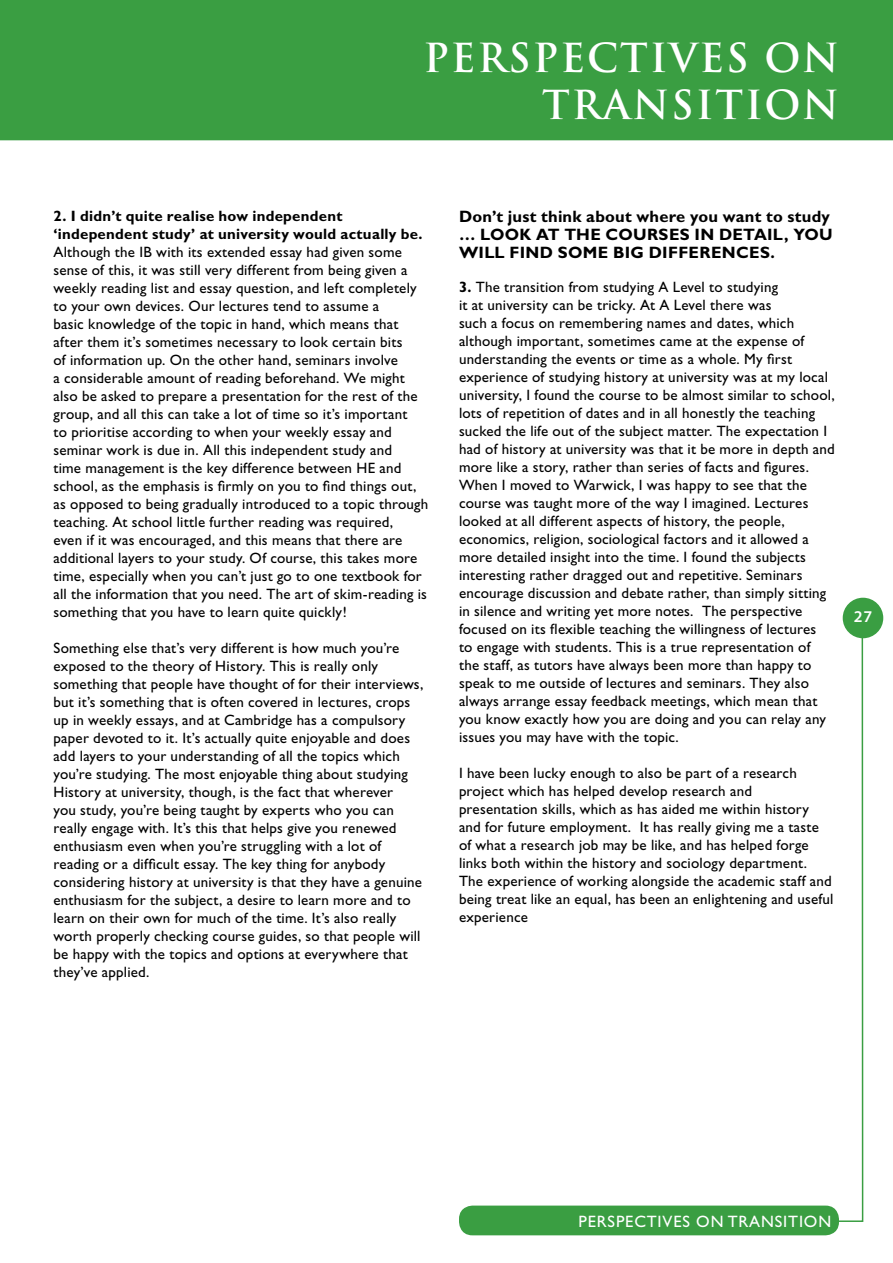
<style>
.page{position:relative;width:893px;height:1263px;background:#fff}
.page>*{position:absolute;margin:0;border:0;box-sizing:border-box;transform-origin:0 0}
.t1{font:700 39px/46.8px "Trajan Pro";letter-spacing:.05em;color:#fff;text-align:right}
.t2{font:700 16.5px/18px "Gill Sans";letter-spacing:.015em;color:#000}
.t3{font:16.5px "Gill Sans";letter-spacing:.05em;color:#fff}
.t4{font:600 16.5px "Myriad Pro";color:#fff}
.t5{font:15px/18px "Gill Sans";letter-spacing:.015em;color:#000}
.t6{font:700 15px/18px "Gill Sans";letter-spacing:.015em;color:#000}
.s1{font-weight:700}
</style>
<div class="page">
<svg style="left:833px;top:630px;width:31px;height:592px"></svg>
<div style="left:843px;top:598px;width:40px;height:40px;background:#3a9e42;border-radius:50%"></div>
<div style="left:459px;top:1205px;width:380px;height:30px;background:#3a9e42;border-radius:14px"></div>
<div style="left:0;top:0;width:893px;height:140px;background:#3a9e42"></div>
<h1 class="t1" style="left:423px;top:35px;width:417px">PERSPECTIVES ON<br>TRANSITION</h1>
<p class="t6" style="left:53px;top:207px;width:371px">2. I didn’t quite realise how independent ‘independent study’ at university would actually be.</p>
<p class="t5" style="left:53px;top:243px;width:376px">Although the IB with its extended essay had given some sense of this, it was still very different from being given a weekly reading list and essay question, and left completely to your own devices. Our lectures tend to assume a<br>basic knowledge of the topic in hand, which means that after them it’s sometimes necessary to look certain bits<br>of information up. On the other hand, seminars involve<br>a considerable amount of reading beforehand. We might also be asked to prepare a presentation for the rest of the group, and all this can take a lot of time so it’s important<br>to prioritise according to when your weekly essay and seminar work is due in. All this independent study and<br>time management is the key difference between HE and school, as the emphasis is firmly on you to find things out, as opposed to being gradually introduced to a topic through teaching. At school little further reading was required,<br>even if it was encouraged, and this means that there are additional layers to your study. Of course, this takes more time, especially when you can’t just go to one textbook for all the information that you need. The art of skim-reading is something that you have to learn quite quickly!</p>
<p class="t5" style="left:53px;top:639px;width:371px">Something else that’s very different is how much you’re exposed to the theory of History. This is really only something that people have thought of for their interviews, but it’s something that is often covered in lectures, crops up in weekly essays, and at Cambridge has a compulsory paper devoted to it. It’s actually quite enjoyable and does add layers to your understanding of all the topics which you’re studying. The most enjoyable thing about studying History at university, though, is the fact that wherever<br>you study, you’re being taught by experts who you can really engage with. It’s this that helps give you renewed enthusiasm even when you’re struggling with a lot of reading or a difficult essay. The key thing for anybody considering history at university is that they have a genuine enthusiasm for the subject, a desire to learn more and to learn on their own for much of the time. It’s also really worth properly checking course guides, so that people will be happy with the topics and options at everywhere that they’ve applied.</p>
<p class="t2" style="left:459px;top:208px;width:375px">Don’t just think about where you want to study … LOOK AT THE COURSES IN DETAIL, YOU<br>WILL FIND SOME BIG DIFFERENCES.</p>
<p class="t5" style="left:459px;top:278px;width:377px"><span class="s1">3.</span> The transition from studying A Level to studying<br>it at university can be tricky. At A Level there was<br>such a focus on remembering names and dates, which although important, sometimes came at the expense of understanding the events or time as a whole. My first experience of studying history at university was at my local university, I found the course to be almost similar to school, lots of repetition of dates and in all honestly the teaching sucked the life out of the subject matter. The expectation I had of history at university was that it be more in depth and more like a story, rather than series of facts and figures.<br>When I moved to Warwick, I was happy to see that the course was taught more of the way I imagined. Lectures looked at all different aspects of history, the people, economics, religion, sociological factors and it allowed a more detailed insight into the time. I found the subjects interesting rather dragged out and repetitive. Seminars encourage discussion and debate rather, than simply sitting in silence and writing yet more notes. The perspective focused on its flexible teaching the willingness of lectures<br>to engage with students. This is a true representation of<br>the staff, as tutors have always been more than happy to speak to me outside of lectures and seminars. They also always arrange essay feedback meetings, which mean that you know exactly how you are doing and you can relay any issues you may have with the topic.</p>
<p class="t5" style="left:459px;top:764px;width:376px">I have been lucky enough to also be part of a research project which has helped develop research and presentation skills, which as has aided me within history and for future employment. It has really giving me a taste of what a research job may be like, and has helped forge links both within the history and sociology department.<br>The experience of working alongside the academic staff and being treat like an equal, has been an enlightening and useful experience</p>
<p class="t4" style="left:854px;top:606px;width:20px">27</p>
<p class="t3" style="left:579px;top:1212px;width:254px">PERSPECTIVES ON TRANSITION</p>
</div>
